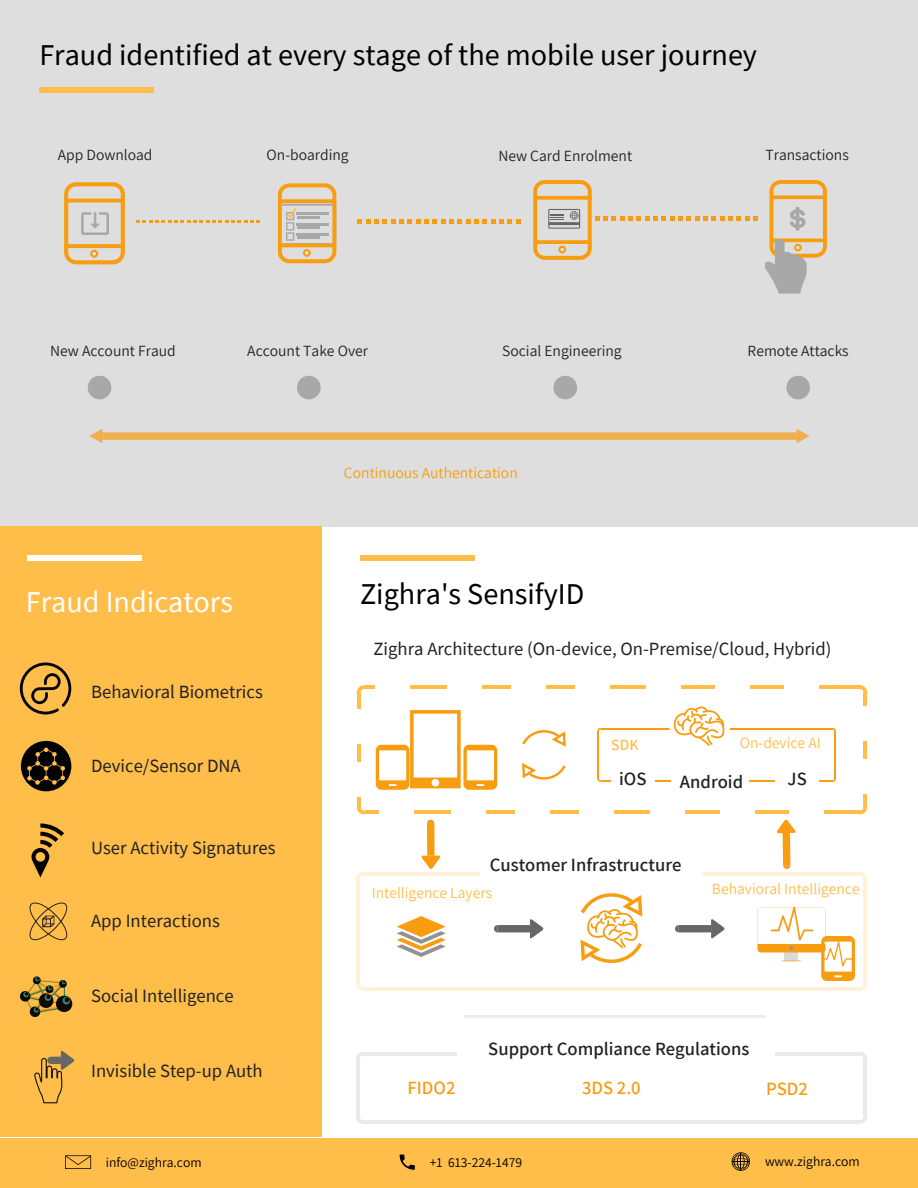
<style>
.page{position:relative;width:918px;height:1188px;background:#fff}
.page>*{position:absolute;margin:0;border:0;box-sizing:border-box;transform-origin:0 0}
.t1{font:30.15px "Source Sans Pro";color:#000}
.t2{font:30.15px "Source Sans Pro";color:#fff}
.t3{font:18.75px "Source Sans Pro";color:#222}
.t4{font:600 18.75px "Assistant";color:#222}
.t5{font:600 18.75px "Assistant";color:#f89c10}
.t6{font:15.6px "Assistant";color:#222}
.t7{font:15.6px "Assistant";color:#ffbd4a}
.t8{font:15.6px "Assistant";color:#f89c10}
.t9{font:600 15.6px "Assistant";color:#ffbd4a}
.t10{font:13.65px "Assistant";color:#000}
</style>
<div class="page">
<div style="left:0;top:1138px;width:918px;height:50px;background:#ffbd4a"></div>
<svg style="left:65px;top:1155px;width:26px;height:14px"></svg>
<svg style="left:400px;top:1155px;width:15px;height:15px"></svg>
<svg style="left:732px;top:1152px;width:18px;height:19px"></svg>
<div style="left:0;top:0;width:918px;height:526px;background:#dedede"></div>
<div style="left:39px;top:87px;width:34px;height:6px;background:#ffbd4a"></div>
<div style="left:120px;top:87px;width:34px;height:6px;background:#ffbd4a"></div>
<div style="left:72px;top:87px;width:49px;height:6px;background:#ffbd4a"></div>
<div style="left:360px;top:555px;width:34px;height:6px;background:#ffbd4a"></div>
<div style="left:441px;top:555px;width:34px;height:6px;background:#ffbd4a"></div>
<div style="left:393px;top:555px;width:49px;height:6px;background:#ffbd4a"></div>
<svg style="left:464px;top:1015px;width:16px;height:2px"></svg>
<svg style="left:750px;top:1015px;width:15px;height:2px"></svg>
<hr style="left:480px;top:1015px;width:113px;height:2px;background:#929292">
<hr style="left:593px;top:1015px;width:113px;height:2px;background:#929292">
<hr style="left:706px;top:1015px;width:44px;height:2px;background:#929292">
<svg style="left:136px;top:221px;width:124px;height:2px"></svg>
<svg style="left:358px;top:219px;width:162px;height:5px"></svg>
<hr style="left:365px;top:685px;width:494px;height:4px;background:#ffbd4a">
<svg style="left:859px;top:685px;width:8px;height:8px"></svg>
<svg style="left:357px;top:685px;width:8px;height:8px"></svg>
<hr style="left:863px;top:693px;width:4px;height:113px;background:#ffbd4a">
<svg style="left:859px;top:806px;width:8px;height:8px"></svg>
<hr style="left:357px;top:693px;width:4px;height:113px;background:#ffbd4a">
<hr style="left:365px;top:810px;width:494px;height:4px;background:#ffbd4a">
<svg style="left:357px;top:806px;width:8px;height:8px"></svg>
<hr style="left:364px;top:872px;width:495px;height:4px;background:#fff1da">
<svg style="left:859px;top:872px;width:8px;height:8px"></svg>
<svg style="left:356px;top:872px;width:8px;height:8px"></svg>
<hr style="left:863px;top:880px;width:4px;height:103px;background:#fff1da">
<hr style="left:356px;top:880px;width:4px;height:103px;background:#fff1da">
<hr style="left:364px;top:987px;width:495px;height:4px;background:#fff1da">
<svg style="left:356px;top:983px;width:8px;height:8px"></svg>
<div style="left:480px;top:850px;width:223px;height:29px;background:#fff"></div>
<hr style="left:364px;top:1052px;width:495px;height:4px;background:#e9e9e9">
<svg style="left:859px;top:1052px;width:8px;height:8px"></svg>
<svg style="left:356px;top:1052px;width:8px;height:8px"></svg>
<hr style="left:863px;top:1060px;width:4px;height:56px;background:#e9e9e9">
<svg style="left:859px;top:1116px;width:8px;height:8px"></svg>
<hr style="left:356px;top:1060px;width:4px;height:56px;background:#e9e9e9">
<hr style="left:364px;top:1120px;width:495px;height:4px;background:#e9e9e9">
<svg style="left:356px;top:1116px;width:8px;height:8px"></svg>
<div style="left:458px;top:1034px;width:317px;height:28px;background:#fff"></div>
<hr style="left:601px;top:728px;width:232px;height:2px;background:#f89c10">
<hr style="left:834px;top:731px;width:2px;height:48px;background:#f89c10">
<hr style="left:597px;top:731px;width:2px;height:48px;background:#f89c10">
<hr style="left:601px;top:780px;width:232px;height:2px;background:#f89c10">
<div style="left:611px;top:763px;width:44px;height:28px;background:#fff"></div>
<div style="left:672px;top:765px;width:77px;height:28px;background:#fff"></div>
<div style="left:775px;top:765px;width:44px;height:28px;background:#fff"></div>
<div style="left:410px;top:710px;width:51px;height:78px;background:linear-gradient(to right,#f89d13,#f89d13)"></div>
<div style="left:414px;top:714px;width:43px;height:64px;background:#fff"></div>
<div style="left:432px;top:779px;width:7px;height:8px;background:#fff;border-radius:50%"></div>
<svg style="left:464px;top:745px;width:33px;height:45px"></svg>
<svg style="left:376px;top:745px;width:34px;height:45px"></svg>
<div style="left:375px;top:680px;width:34px;height:15px;background:#fff"></div>
<div style="left:353px;top:709px;width:15px;height:35px;background:#fff"></div>
<div style="left:353px;top:762px;width:15px;height:35px;background:#fff"></div>
<div style="left:857px;top:706px;width:15px;height:35px;background:#fff"></div>
<div style="left:857px;top:759px;width:15px;height:35px;background:#fff"></div>
<div style="left:447px;top:681px;width:34px;height:15px;background:#fff"></div>
<div style="left:511px;top:680px;width:35px;height:15px;background:#fff"></div>
<div style="left:575px;top:680px;width:35px;height:15px;background:#fff"></div>
<div style="left:646px;top:680px;width:35px;height:15px;background:#fff"></div>
<div style="left:716px;top:680px;width:34px;height:15px;background:#fff"></div>
<div style="left:784px;top:681px;width:35px;height:15px;background:#fff"></div>
<div style="left:379px;top:801px;width:35px;height:16px;background:#fff"></div>
<div style="left:451px;top:803px;width:35px;height:16px;background:#fff"></div>
<div style="left:515px;top:801px;width:35px;height:16px;background:#fff"></div>
<div style="left:579px;top:801px;width:35px;height:16px;background:#fff"></div>
<div style="left:650px;top:801px;width:35px;height:16px;background:#fff"></div>
<div style="left:720px;top:801px;width:35px;height:16px;background:#fff"></div>
<div style="left:789px;top:802px;width:34px;height:16px;background:#fff"></div>
<svg style="left:533px;top:180px;width:224px;height:80px"></svg>
<svg style="left:64px;top:182px;width:61px;height:82px"></svg>
<svg style="left:278px;top:183px;width:58px;height:80px"></svg>
<svg style="left:669px;top:706px;width:61px;height:40px"></svg>
<svg style="left:581px;top:893px;width:61px;height:70px"></svg>
<svg style="left:522px;top:730px;width:44px;height:17px"></svg>
<svg style="left:522px;top:763px;width:44px;height:17px"></svg>
<svg style="left:765px;top:180px;width:62px;height:114px"></svg>
<svg style="left:88px;top:376px;width:23px;height:23px"></svg>
<svg style="left:297px;top:376px;width:24px;height:23px"></svg>
<svg style="left:554px;top:376px;width:23px;height:23px"></svg>
<svg style="left:786px;top:376px;width:24px;height:23px"></svg>
<svg style="left:89px;top:429px;width:721px;height:14px"></svg>
<svg style="left:757px;top:907px;width:110px;height:84px"></svg>
<div style="left:0;top:526px;width:322px;height:611px;background:#ffbd4a"></div>
<div style="left:27px;top:555px;width:34px;height:6px;background:#fff"></div>
<div style="left:108px;top:555px;width:34px;height:6px;background:#fff"></div>
<div style="left:60px;top:555px;width:49px;height:6px;background:#fff"></div>
<svg style="left:20px;top:663px;width:51px;height:51px"></svg>
<svg style="left:21px;top:741px;width:50px;height:50px"></svg>
<svg style="left:20px;top:976px;width:53px;height:41px"></svg>
<svg style="left:29px;top:902px;width:39px;height:39px"></svg>
<svg style="left:34px;top:1051px;width:41px;height:53px"></svg>
<svg style="left:494px;top:919px;width:49px;height:19px"></svg>
<svg style="left:675px;top:919px;width:49px;height:19px"></svg>
<svg style="left:421px;top:820px;width:20px;height:49px"></svg>
<svg style="left:776px;top:819px;width:20px;height:50px"></svg>
<svg style="left:396px;top:892px;width:52px;height:65px"></svg>
<div style="left:438px;top:893px;width:34px;height:23px;background:#fff"></div>
<svg style="left:32px;top:824px;width:32px;height:54px"></svg>
<h1 class="t1" style="left:39px;top:36px;width:719px">Fraud identified at every stage of the mobile user journey</h1>
<p class="t6" style="left:58px;top:144px;width:96px">App Download</p>
<p class="t6" style="left:267px;top:144px;width:84px">On-boarding</p>
<p class="t6" style="left:498px;top:145px;width:135px">New Card Enrolment</p>
<p class="t6" style="left:765px;top:144px;width:85px">Transactions</p>
<p class="t6" style="left:50px;top:340px;width:127px">New Account Fraud</p>
<p class="t6" style="left:247px;top:340px;width:122px">Account Take Over</p>
<p class="t6" style="left:502px;top:340px;width:121px">Social Engineering</p>
<p class="t6" style="left:748px;top:340px;width:103px">Remote Attacks</p>
<h1 class="t2" style="left:26px;top:582px;width:209px">Fraud Indicators</h1>
<p class="t3" style="left:91px;top:679px;width:173px">Behavioral Biometrics</p>
<p class="t3" style="left:91px;top:753px;width:151px">Device/Sensor DNA</p>
<p class="t3" style="left:91px;top:835px;width:186px">User Activity Signatures</p>
<p class="t3" style="left:91px;top:909px;width:130px">App Interactions</p>
<p class="t3" style="left:91px;top:984px;width:144px">Social Intelligence</p>
<p class="t3" style="left:91px;top:1058px;width:173px">Invisible Step-up Auth</p>
<p class="t8" style="left:344px;top:462px;width:175px">Continuous Authentication</p>
<h1 class="t1" style="left:360px;top:574px;width:226px">Zighra's SensifyID</h1>
<p class="t3" style="left:374px;top:636px;width:460px">Zighra Architecture (On-device, On-Premise/Cloud, Hybrid)</p>
<p class="t9" style="left:611px;top:734px;width:29px">SDK</p>
<p class="t7" style="left:740px;top:732px;width:82px">On-device AI</p>
<p class="t4" style="left:619px;top:766px;width:29px">iOS</p>
<p class="t4" style="left:680px;top:768px;width:65px">Android</p>
<p class="t4" style="left:788px;top:766px;width:21px">JS</p>
<p class="t4" style="left:490px;top:852px;width:193px">Customer Infrastructure</p>
<p class="t7" style="left:372px;top:882px;width:122px">Intelligence Layers</p>
<p class="t7" style="left:712px;top:878px;width:149px">Behavioral Intelligence</p>
<p class="t4" style="left:488px;top:1036px;width:263px">Support Compliance Regulations</p>
<p class="t5" style="left:407px;top:1074px;width:50px">FIDO2</p>
<p class="t5" style="left:582px;top:1074px;width:60px">3DS 2.0</p>
<p class="t5" style="left:766px;top:1075px;width:43px">PSD2</p>
<p class="t10" style="left:106px;top:1153px;width:97px">info@zighra.com</p>
<p class="t10" style="left:430px;top:1153px;width:94px">+1 613-224-1479</p>
<p class="t10" style="left:765px;top:1152px;width:96px">www.zighra.com</p>
</div>
